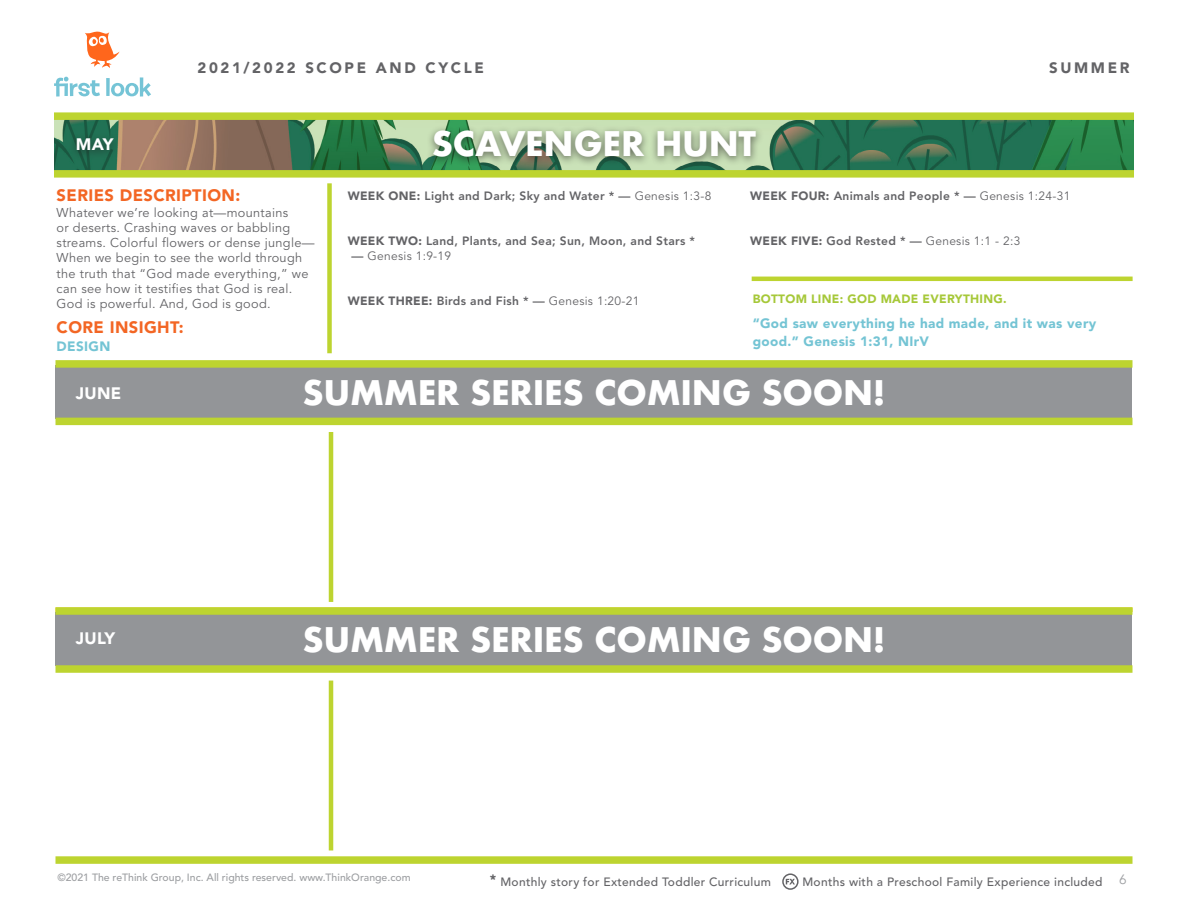
<style>
.page{position:relative;width:1188px;height:918px;background:#fff}
.page>*{position:absolute;margin:0;border:0;box-sizing:border-box;transform-origin:0 0}
.t1{font:700 33px "Futura";letter-spacing:-.01em;color:#fff}
.t2{font:900 16.5px "Avenir LT Std";letter-spacing:.025em;color:#f36624}
.t3{font:900 16.5px "Avenir LT Std";letter-spacing:.025em;color:#fff}
.t4{font:900 15px "Avenir LT Std";letter-spacing:.175em;color:#636366}
.t5{font:900 13.5px/18px "Avenir LT Std";letter-spacing:.025em;color:#74c4d4}
.t6{font:13.5px "Avenir";color:#9d9fa2}
.t7{font:12.75px/15.3px "Avenir LT Std";letter-spacing:.025em;color:#636366}
.t8{font:800 12px "Avenir LT Std";letter-spacing:.025em;color:#636366}
.t9{font:500 12px "Avenir LT Std";letter-spacing:.025em;color:#636366}
.t10{font:12px "Avenir LT Std";letter-spacing:.025em;color:#636366}
.t11{font:900 12px "Avenir LT Std";letter-spacing:.025em;color:#a6c839}
.t12{font:500 10.5px "Avenir LT Std";color:#9d9fa2}
.s1{font-weight:900}
.s2{font-weight:400}
.s3{font-weight:800}
.s4{font-weight:900;font-size:13.5px}
</style>
<div class="page">
<div style="left:56px;top:856px;width:1077px;height:8px;background:#bdd430"></div>
<svg style="left:85px;top:32px;width:35px;height:36px"></svg>
<svg style="left:54px;top:77px;width:97px;height:20px"></svg>
<img style="left:54px;top:120px;width:1080px;height:50px">
<div style="left:327px;top:183px;width:5px;height:170px;background:#bdd430"></div>
<div style="left:426px;top:125px;width:338px;height:42px;background:#231f20;opacity:.6"></div>
<div style="left:54px;top:112px;width:1080px;height:8px;background:#bdd430"></div>
<div style="left:54px;top:170px;width:1080px;height:8px;background:#bdd430"></div>
<div style="left:69px;top:133px;width:52px;height:27px;background:#231f20;opacity:.6"></div>
<hr style="left:752px;top:277px;width:381px;height:4px;background:#bdd430">
<div style="left:56px;top:365px;width:1076px;height:54px;background:#939598"></div>
<div style="left:56px;top:612px;width:1076px;height:54px;background:#939598"></div>
<div style="left:56px;top:418px;width:1077px;height:7px;background:#bdd430"></div>
<div style="left:56px;top:665px;width:1077px;height:8px;background:#bdd430"></div>
<hr style="left:329px;top:432px;width:4px;height:170px;background:#bdd430">
<hr style="left:329px;top:681px;width:4px;height:169px;background:#bdd430">
<div style="left:56px;top:607px;width:1077px;height:8px;background:#bdd430"></div>
<div style="left:56px;top:360px;width:1077px;height:8px;background:#bdd430"></div>
<div style="left:782px;top:873px;width:17px;height:17px;border:2px solid #636366;border-radius:50%"></div>
<svg style="left:786px;top:879px;width:9px;height:5px"></svg>
<p class="t4" style="left:198px;top:59px;width:288px">2021/2022 SCOPE AND CYCLE</p>
<p class="t3" style="left:76px;top:135px;width:39px">MAY</p>
<p class="t1" style="left:432px;top:120px;width:326px">SCAVENGER HUNT</p>
<p class="t4" style="left:1049px;top:59px;width:82px">SUMMER</p>
<p class="t2" style="left:57px;top:185px;width:185px">SERIES DESCRIPTION:</p>
<p class="t7" style="left:57px;top:205px;width:259px">Whatever we’re looking at—mountains<br>or deserts. Crashing waves or babbling streams. Colorful flowers or dense jungle— When we begin to see the world through the truth that “God made everything,” we can see how it testifies that God is real.<br>God is powerful. And, God is good.</p>
<p class="t2" style="left:57px;top:317px;width:128px">CORE INSIGHT:</p>
<p class="t5" style="left:57px;top:337px;width:55px">DESIGN</p>
<p class="t8" style="left:348px;top:189px;width:365px"><span class="s1">WEEK ONE:</span> Light and Dark; Sky and Water * — <span class="s2">Genesis 1:3-8</span></p>
<p class="t8" style="left:348px;top:234px;width:349px"><span class="s1">WEEK TWO:</span> Land, Plants, and Sea; Sun, Moon, and Stars *</p>
<p class="t10" style="left:352px;top:249px;width:101px"><span class="s3">—</span> Genesis 1:9-19</p>
<p class="t8" style="left:348px;top:294px;width:293px"><span class="s1">WEEK THREE:</span> Birds and Fish * — <span class="s2">Genesis 1:20-21</span></p>
<p class="t8" style="left:750px;top:189px;width:322px"><span class="s1">WEEK FOUR:</span> Animals and People * — <span class="s2">Genesis 1:24-31</span></p>
<p class="t10" style="left:750px;top:234px;width:272px"><span class="s1">WEEK FIVE:</span> <span class="s3">God Rested * —</span> Genesis 1:1 - 2:3</p>
<p class="t11" style="left:753px;top:291px;width:255px">BOTTOM LINE: GOD MADE EVERYTHING.</p>
<p class="t5" style="left:753px;top:315px;width:345px">“God saw everything he had made, and it was very good.” Genesis 1:31, NIrV</p>
<p class="t3" style="left:76px;top:383px;width:47px">JUNE</p>
<p class="t3" style="left:76px;top:629px;width:41px">JULY</p>
<p class="t1" style="left:303px;top:369px;width:584px">SUMMER SERIES COMING SOON!</p>
<p class="t1" style="left:303px;top:616px;width:584px">SUMMER SERIES COMING SOON!</p>
<p class="t12" style="left:57px;top:872px;width:355px">©2021 The reThink Group, Inc. All rights reserved. www.ThinkOrange.com</p>
<p class="t6" style="left:1119px;top:872px;width:9px">6</p>
<p class="t9" style="left:490px;top:875px;width:283px"><span class="s4">*</span> Monthly story for Extended Toddler Curriculum</p>
<p class="t9" style="left:802px;top:875px;width:302px">Months with a Preschool Family Experience included</p>
</div>
